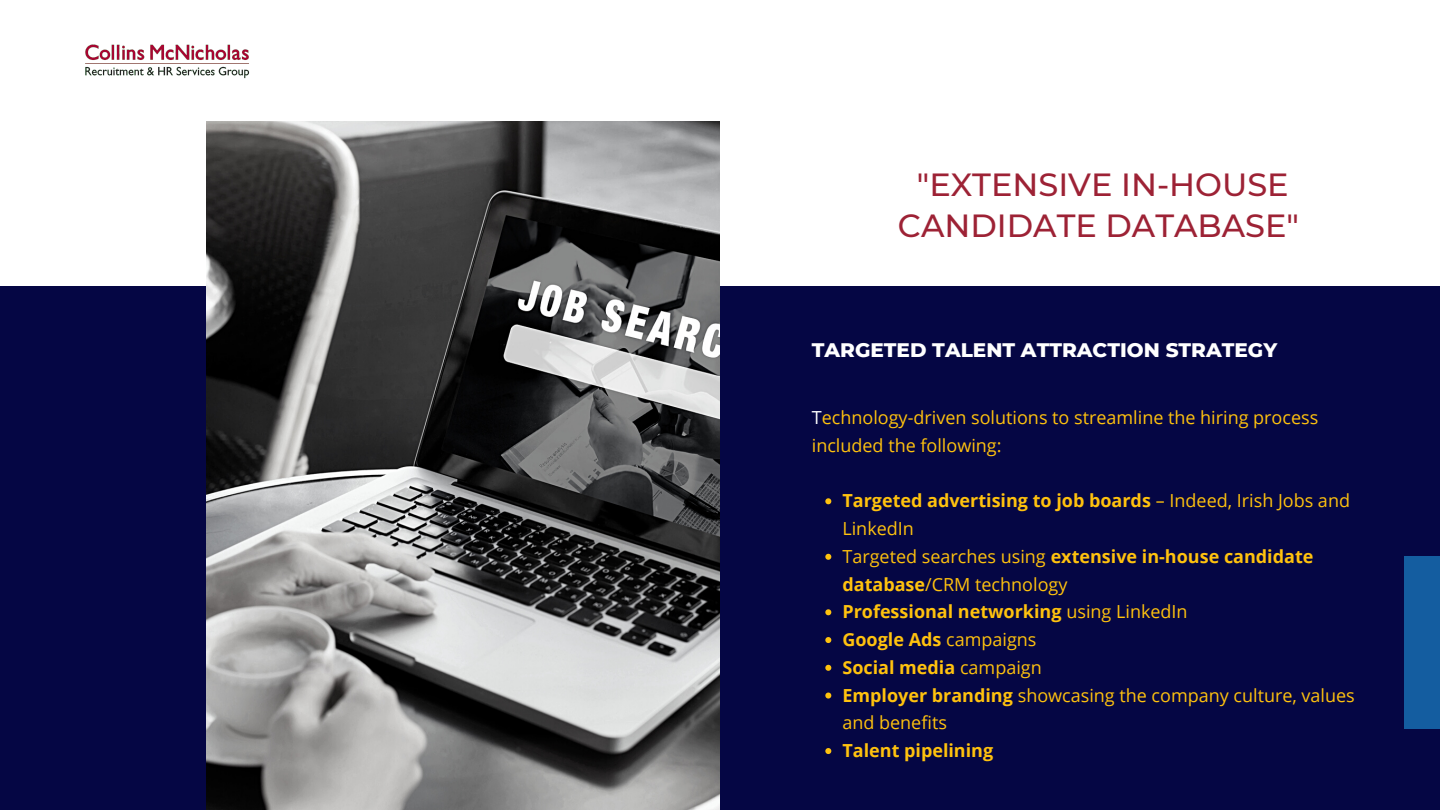
<style>
.page{position:relative;width:1440px;height:810px;background:#fff}
.page>*{position:absolute;margin:0;border:0;box-sizing:border-box;transform-origin:0 0}
.t1{font:500 32px/40.5px "Montserrat";color:#9d2235;text-align:center}
.t2{font:800 20px "Montserrat";color:#fff}
.t3{font:18px/27.8px "Open Sans";color:#ffc20e}
.t4{font:700 18px/27.8px "Open Sans";color:#ffc20e}
.s1{color:#fff}
.s2{font-weight:400}
.s3{font-weight:700}
</style>
<div class="page">
<div style="left:0;top:286px;width:1440px;height:524px;background:#050644"></div>
<div style="left:1404px;top:556px;width:36px;height:173px;background:#145da0"></div>
<img style="left:207px;top:122px;width:513px;height:688px">
<svg style="left:825px;top:498px;width:6px;height:6px"></svg>
<svg style="left:825px;top:554px;width:6px;height:6px"></svg>
<svg style="left:825px;top:609px;width:6px;height:6px"></svg>
<svg style="left:825px;top:637px;width:6px;height:6px"></svg>
<svg style="left:825px;top:665px;width:6px;height:6px"></svg>
<svg style="left:825px;top:693px;width:6px;height:6px"></svg>
<svg style="left:825px;top:748px;width:6px;height:6px"></svg>
<img style="left:85px;top:44px;width:165px;height:35px">
<p class="t1" style="left:898px;top:164px;width:403px">"EXTENSIVE IN-HOUSE<br>CANDIDATE DATABASE"</p>
<p class="t2" style="left:812px;top:337px;width:467px">TARGETED TALENT ATTRACTION STRATEGY</p>
<p class="t3" style="left:812px;top:403px;width:508px"><span class="s1">T</span>echnology-driven solutions to streamline the hiring process included the following:</p>
<p class="t4" style="left:842px;top:486px;width:509px">Targeted advertising to job boards <span class="s2">– Indeed, Irish Jobs and<br>LinkedIn</span></p>
<p class="t3" style="left:842px;top:542px;width:473px">Targeted searches using <span class="s3">extensive in-house candidate database</span>/CRM technology</p>
<p class="t4" style="left:842px;top:597px;width:347px">Professional networking <span class="s2">using LinkedIn</span></p>
<p class="t4" style="left:842px;top:625px;width:196px">Google Ads <span class="s2">campaigns</span></p>
<p class="t4" style="left:842px;top:653px;width:201px">Social media <span class="s2">campaign</span></p>
<p class="t3" style="left:842px;top:681px;width:514px"><span class="s3">Employer branding</span> showcasing the company culture, values and benefits</p>
<p class="t4" style="left:842px;top:736px;width:152px">Talent pipelining</p>
</div>
